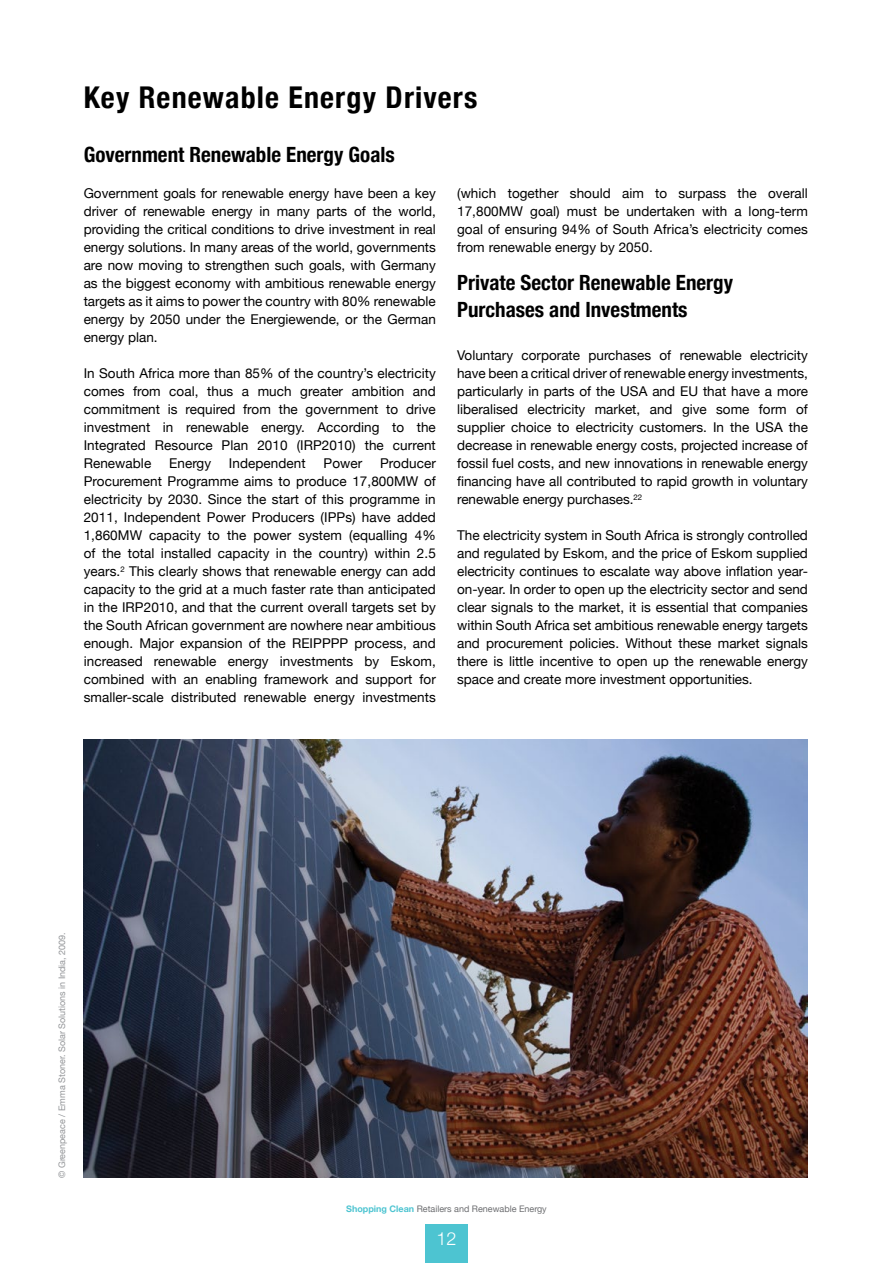
<style>
.page{position:relative;width:893px;height:1263px;background:#fff}
.page>*{position:absolute;margin:0;border:0;box-sizing:border-box;transform-origin:0 0}
.t1{font:700 condensed 30px "Helvetica Neue";letter-spacing:.04em;color:#000}
.t2{font:700 condensed 21px/27px "Helvetica Neue";color:#000}
.t3{font:300 18px "Helvetica Neue";color:#fff}
.t4{font:13.5px/18px "Helvetica Neue";letter-spacing:.005em;color:#000;text-align:justify}
.t5{font:9px "Helvetica Neue";color:#939598}
.t6{font:9px "Helvetica Neue";color:#6d6e71}
.s1{font-weight:700;color:#4dc4d1}
</style>
<div class="page">
<img style="left:84px;top:740px;width:724px;height:438px">
<div style="left:425px;top:1224px;width:43px;height:39px;background:#4dc4d1"></div>
<h1 class="t1" style="left:84px;top:72px;width:395px">Key Renewable Energy Drivers</h1>
<h2 class="t2" style="left:84px;top:140px;width:313px">Government Renewable Energy Goals</h2>
<p class="t4" style="left:84px;top:185px;width:354px">Government goals for renewable energy have been a key driver of renewable energy in many parts of the world, providing the critical conditions to drive investment in real energy solutions. In many areas of the world, governments are now moving to strengthen such goals, with Germany as the biggest economy with ambitious renewable energy targets as it aims to power the country with 80% renewable energy by 2050 under the Energiewende, or the German energy plan.</p>
<p class="t4" style="left:84px;top:365px;width:354px">In South Africa more than 85% of the country’s electricity comes from coal, thus a much greater ambition and commitment is required from the government to drive investment in renewable energy. According to the Integrated Resource Plan 2010 (IRP2010) the current Renewable</p>
<p class="t4" style="left:84px;top:455px;width:354px;text-indent:296px">Producer Procurement Programme aims to produce 17,800MW of electricity by 2030. Since the start of this programme in 2011, Independent Power Producers (IPPs) have added 1,860MW capacity to the power system (equalling 4% of the total installed capacity in the country) within 2.5 years.<sup>2</sup> This clearly shows that renewable energy can add capacity to the grid at a much faster rate than anticipated in the IRP2010, and that the current overall targets set by the South African government are nowhere near ambitious enough. Major expansion of the REIPPPP process, and increased renewable energy investments by Eskom, combined with an enabling framework and support for smaller-scale distributed renewable energy investments</p>
<p class="t4" style="left:169px;top:455px;width:43px">Energy</p>
<p class="t4" style="left:229px;top:455px;width:78px">Independent</p>
<p class="t4" style="left:324px;top:455px;width:40px">Power</p>
<p class="t4" style="left:457px;top:185px;width:352px">(which together should aim to surpass the overall 17,800MW goal) must be undertaken with a long-term goal of ensuring 94% of South Africa’s electricity comes from renewable energy by 2050.</p>
<h2 class="t2" style="left:457px;top:267px;width:278px">Private Sector Renewable Energy<br>Purchases and Investments</h2>
<p class="t4" style="left:457px;top:347px;width:352px">Voluntary corporate purchases of renewable electricity have been a critical driver of renewable energy investments, particularly in parts of the USA and EU that have a more liberalised electricity market, and give some form of supplier choice to electricity customers. In the USA the decrease in renewable energy costs, projected increase of fossil fuel costs, and new innovations in renewable energy financing have all contributed to rapid growth in voluntary renewable energy purchases.<sup>22</sup></p>
<p class="t4" style="left:457px;top:527px;width:352px">The electricity system in South Africa is strongly controlled and regulated by Eskom, and the price of Eskom supplied electricity continues to escalate way above inflation year&shy;on-year. In order to open up the electricity sector and send clear signals to the market, it is essential that companies within South Africa set ambitious renewable energy targets and procurement policies. Without these market signals there is little incentive to open up the renewable energy space and create more investment opportunities.</p>
<p class="t5" style="left:56px;top:1178px;width:247px;rotate:-90deg">© Greenpeace / Emma Stoner. Solar Solutions in India, 2009.</p>
<p class="t6" style="left:346px;top:1203px;width:202px"><span class="s1">Shopping Clean</span> Retailers and Renewable Energy</p>
<h3 class="t3" style="left:436px;top:1224px;width:22px">12</h3>
</div>
